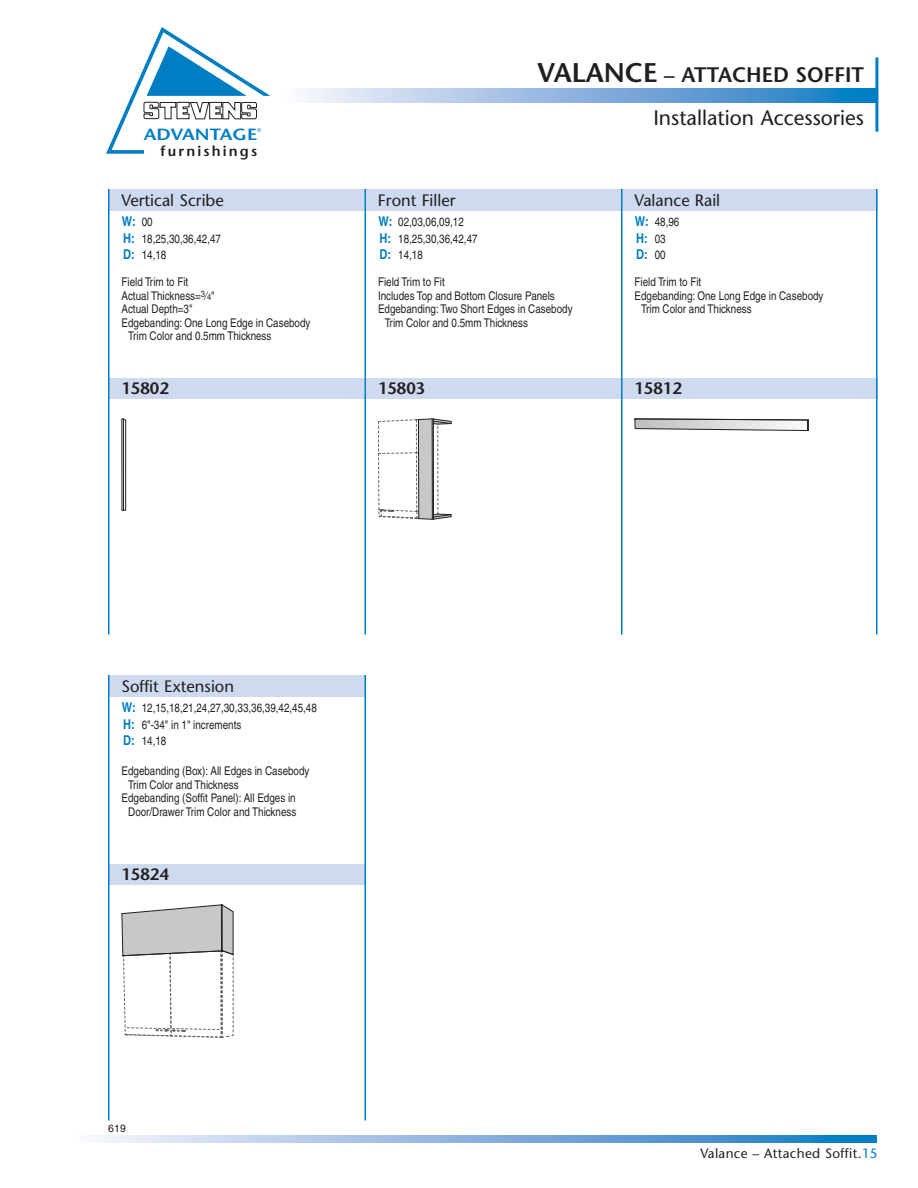
<style>
.page{position:relative;width:918px;height:1188px;background:#fff}
.page>*{position:absolute;margin:0;border:0;box-sizing:border-box;transform-origin:0 0}
.t1{font:21px "Stone Sans";color:#231f20}
.t2{font:600 21px "Stone Sans";color:#231f20}
.t3{font:16.5px "Stone Sans";color:#231f20}
.t4{font:600 16.5px "Stone Sans";color:#231f20}
.t5{font:600 16.2px "Stone Sans";color:#007dc3;scale:1.17 1}
.t6{font:600 14.4px "Stone Sans";letter-spacing:.15em;color:#231f20}
.t7{font:13.5px "Stone Sans";letter-spacing:.025em;color:#231f20}
.t8{font:700 condensed 13.5px/16.5px "Helvetica";color:#007dc3}
.t9{font:condensed 12px/16.5px "Helvetica";color:#231f20}
.t10{font:10.5px "Helvetica";color:#231f20}
.t11{font:5.4px "Stone Sans";color:#007dc3}
.s1{font-size:27px}
.s2{font-weight:400;font-size:12px;color:#231f20}
.s3{font-weight:700;font-size:13.5px;color:#007dc3}
.s4{font-size:9px}
.s5{color:#007dc3}
</style>
<div class="page">
<svg style="left:304px;top:89px;width:571px;height:13px;background:#79acda"></svg>
<hr style="left:875px;top:57px;width:3px;height:75px;background:#007dc3">
<svg style="left:96px;top:1135px;width:781px;height:7px;background:#80b1dc"></svg>
<svg style="left:106px;top:27px;width:164px;height:127px"></svg>
<div style="left:108px;top:378px;width:770px;height:20px;background:#cddaf0"></div>
<div style="left:108px;top:189px;width:770px;height:22px;background:#cddaf0"></div>
<hr style="left:108px;top:189px;width:2px;height:445px;background:#007dc3">
<hr style="left:364px;top:189px;width:2px;height:445px;background:#007dc3">
<hr style="left:621px;top:189px;width:1px;height:445px;background:#007dc3">
<hr style="left:122px;top:419px;width:1px;height:91px;background:#231f20">
<hr style="left:123px;top:419px;width:1px;height:91px;background:#231f20">
<hr style="left:125px;top:420px;width:1px;height:90px;background:#231f20">
<hr style="left:876px;top:189px;width:2px;height:445px;background:#007dc3">
<svg style="left:634px;top:418px;width:175px;height:13px"></svg>
<div style="left:108px;top:864px;width:257px;height:20px;background:#cddaf0"></div>
<div style="left:108px;top:675px;width:257px;height:22px;background:#cddaf0"></div>
<hr style="left:108px;top:675px;width:2px;height:445px;background:#007dc3">
<svg style="left:122px;top:904px;width:112px;height:134px"></svg>
<hr style="left:364px;top:675px;width:2px;height:445px;background:#007dc3">
<svg style="left:378px;top:88px;width:74px;height:1055px"></svg>
<h1 class="t2" style="left:537px;top:64px;width:328px"><span class="s1">VALANCE</span> – ATTACHED SOFFIT</h1>
<h3 class="t5" style="left:144px;top:126px;width:99px">ADVANTAGE</h3>
<p class="t6" style="left:161px;top:144px;width:98px">furnishings</p>
<p class="t11" style="left:257px;top:128px;width:6px">®</p>
<h2 class="t3" style="left:122px;top:192px;width:104px">Vertical Scribe</h2>
<h2 class="t3" style="left:378px;top:192px;width:79px">Front Filler</h2>
<p class="t8" style="left:122px;top:215px;width:32px">W: <span class="s2">00</span></p>
<p class="t9" style="left:123px;top:232px;width:99px"><span class="s3">H:</span> 18,25,30,36,42,47<br><span class="s3">D:</span> 14,18</p>
<p class="t9" style="left:122px;top:275px;width:68px">Field Trim to Fit</p>
<p class="t9" style="left:122px;top:289px;width:95px">Actual Thickness=<sup>3</sup>⁄<span class="s4">4</span>"</p>
<p class="t9" style="left:121px;top:302px;width:73px">Actual Depth=3"</p>
<p class="t9" style="left:121px;top:316px;width:191px">Edgebanding: One Long Edge in Casebody</p>
<p class="t9" style="left:128px;top:329px;width:145px">Trim Color and 0.5mm Thickness</p>
<p class="t9" style="left:378px;top:215px;width:101px"><span class="s3">W:</span> 02,03,06,09,12<br><span class="s3">H:</span> 18,25,30,36,42,47<br><span class="s3">D:</span> 14,18</p>
<p class="t9" style="left:378px;top:275px;width:68px">Field Trim to Fit</p>
<p class="t9" style="left:378px;top:289px;width:178px">Includes Top and Bottom Closure Panels</p>
<p class="t9" style="left:378px;top:302px;width:196px">Edgebanding: Two Short Edges in Casebody</p>
<p class="t9" style="left:385px;top:316px;width:145px">Trim Color and 0.5mm Thickness</p>
<h2 class="t4" style="left:122px;top:380px;width:49px">15802</h2>
<h2 class="t4" style="left:378px;top:380px;width:49px">15803</h2>
<h1 class="t1" style="left:653px;top:107px;width:212px">Installation Accessories</h1>
<h2 class="t3" style="left:634px;top:192px;width:87px">Valance Rail</h2>
<p class="t9" style="left:635px;top:215px;width:46px"><span class="s3">W:</span> 48,96</p>
<p class="t8" style="left:636px;top:231px;width:31px">H: <span class="s2">03<br></span>D: <span class="s2">00</span></p>
<p class="t9" style="left:635px;top:275px;width:68px">Field Trim to Fit</p>
<p class="t9" style="left:635px;top:289px;width:191px">Edgebanding: One Long Edge in Casebody</p>
<p class="t9" style="left:641px;top:302px;width:112px">Trim Color and Thickness</p>
<h2 class="t4" style="left:634px;top:380px;width:49px">15812</h2>
<h2 class="t3" style="left:122px;top:678px;width:114px">Soffit Extension</h2>
<p class="t9" style="left:122px;top:701px;width:196px"><span class="s3">W:</span> 12,15,18,21,24,27,30,33,36,39,42,45,48<br><span class="s3">H:</span> 6"-34" in 1" increments<br><span class="s3">D:</span> 14,18</p>
<p class="t9" style="left:122px;top:764px;width:189px">Edgebanding (Box): All Edges in Casebody</p>
<p class="t9" style="left:128px;top:778px;width:112px">Trim Color and Thickness</p>
<p class="t9" style="left:122px;top:791px;width:176px">Edgebanding (Soffit Panel): All Edges in</p>
<p class="t9" style="left:128px;top:805px;width:170px">Door/Drawer Trim Color and Thickness</p>
<h2 class="t4" style="left:122px;top:866px;width:49px">15824</h2>
<p class="t10" style="left:108px;top:1125px;width:20px">619</p>
<p class="t7" style="left:700px;top:1147px;width:179px">Valance – Attached Soffit.<span class="s5">15</span></p>
</div>
